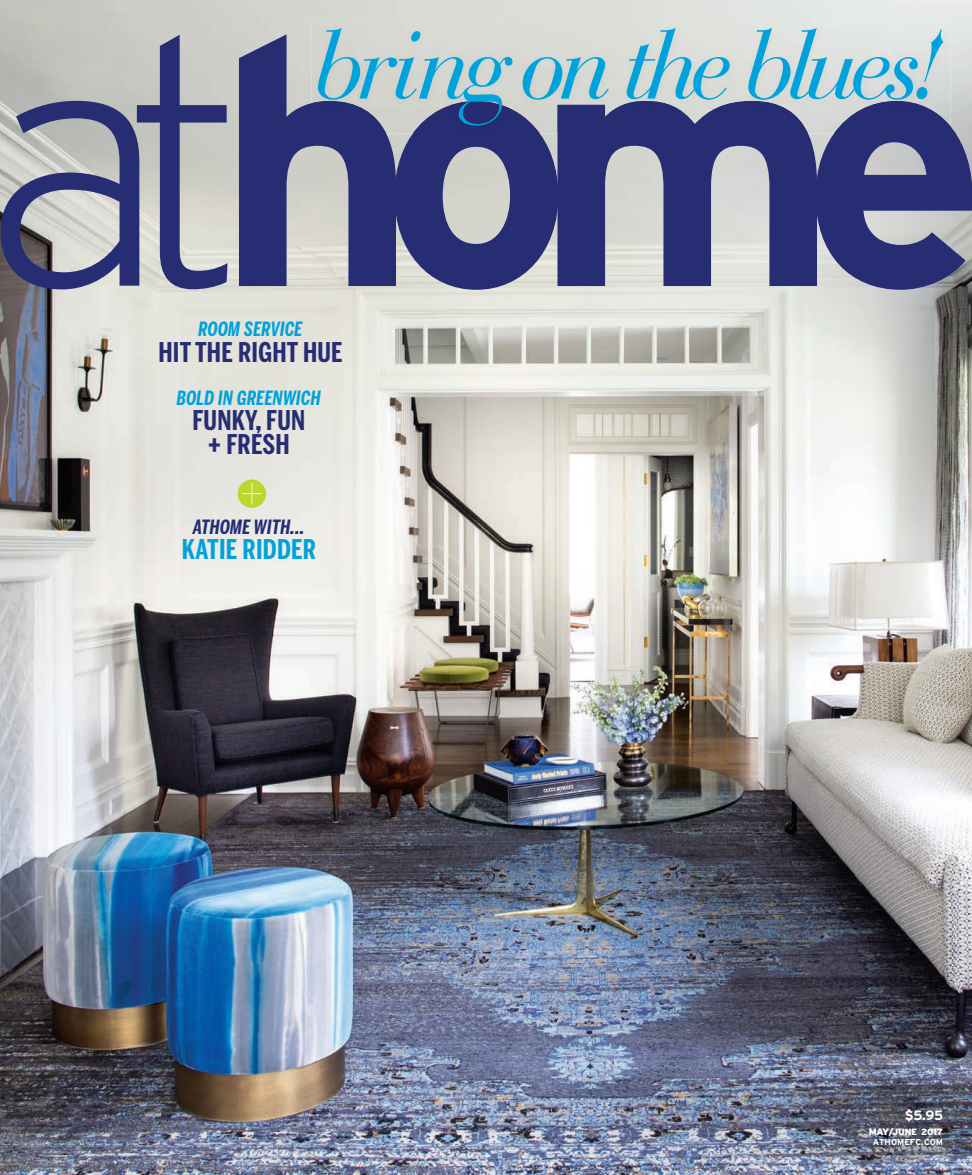
<style>
.page{position:relative;width:972px;height:1175px;background:#fff}
.page>*{position:absolute;margin:0;border:0;box-sizing:border-box;transform-origin:0 0}
.t1{font:italic 96.3px "Bauer Bodoni Std";letter-spacing:-.09em;color:#00a2dc}
.t2{font:700 27px/24px "Benton Sans Comp";letter-spacing:.01em;color:#262d72;text-align:center}
.t3{font:700 27px "Benton Sans Comp";letter-spacing:.01em;color:#00a2dc}
.t4{font:italic 700 19.5px "Benton Sans Comp";letter-spacing:.01em;color:#00a2dc}
.t5{font:italic 700 19.5px "Benton Sans Comp";letter-spacing:.01em;color:#262d72}
.t6{font:700 13.5px "Interstate";color:#fff}
.t7{font:900 9px "Interstate";letter-spacing:-.025em;color:#fff}
.t8{font:700 8.55px "Interstate";color:#fff}
.s1{font-size:9.45px}
.s2{font-size:9px}
</style>
<div class="page">
<img style="left:0;top:0;width:972px;height:1174px">
<div style="left:238px;top:479px;width:28px;height:29px;background:#bed630;border-radius:50%"></div>
<svg style="left:242px;top:483px;width:20px;height:21px"></svg>
<svg style="left:558px;top:133px;width:258px;height:153px;fill:#262d72"></svg>
<svg style="left:239px;top:34px;width:319px;height:256px"></svg>
<svg style="left:816px;top:101px;width:156px;height:189px"></svg>
<svg style="left:1px;top:35px;width:227px;height:254px"></svg>
<img style="left:311px;top:22px;width:640px;height:111px">
<img style="left:557px;top:101px;width:251px;height:32px">
<img style="left:311px;top:101px;width:75px;height:32px">
<img style="left:413px;top:101px;width:127px;height:32px">
<img style="left:834px;top:101px;width:117px;height:32px">
<h1 class="t1" style="left:312px;top:8px;width:635px">bring on the blues!</h1>
<p class="t4" style="left:198px;top:318px;width:106px">ROOM SERVICE</p>
<p class="t2" style="left:158px;top:340px;width:186px">HIT THE RIGHT HUE</p>
<p class="t4" style="left:177px;top:386px;width:146px">BOLD IN GREENWICH</p>
<p class="t2" style="left:192px;top:408px;width:114px">FUNKY, FUN + FRESH</p>
<p class="t5" style="left:193px;top:516px;width:113px">ATHOME WITH...</p>
<p class="t3" style="left:182px;top:534px;width:136px">KATIE RIDDER</p>
<p class="t6" style="left:905px;top:1107px;width:40px">$5.95</p>
<p class="t7" style="left:869px;top:1126px;width:76px"><span class="s1">MAY</span>/JUNE 2017</p>
<p class="t8" style="left:873px;top:1137px;width:72px">ATHOMEFC<span class="s2">.</span>COM</p>
</div>
